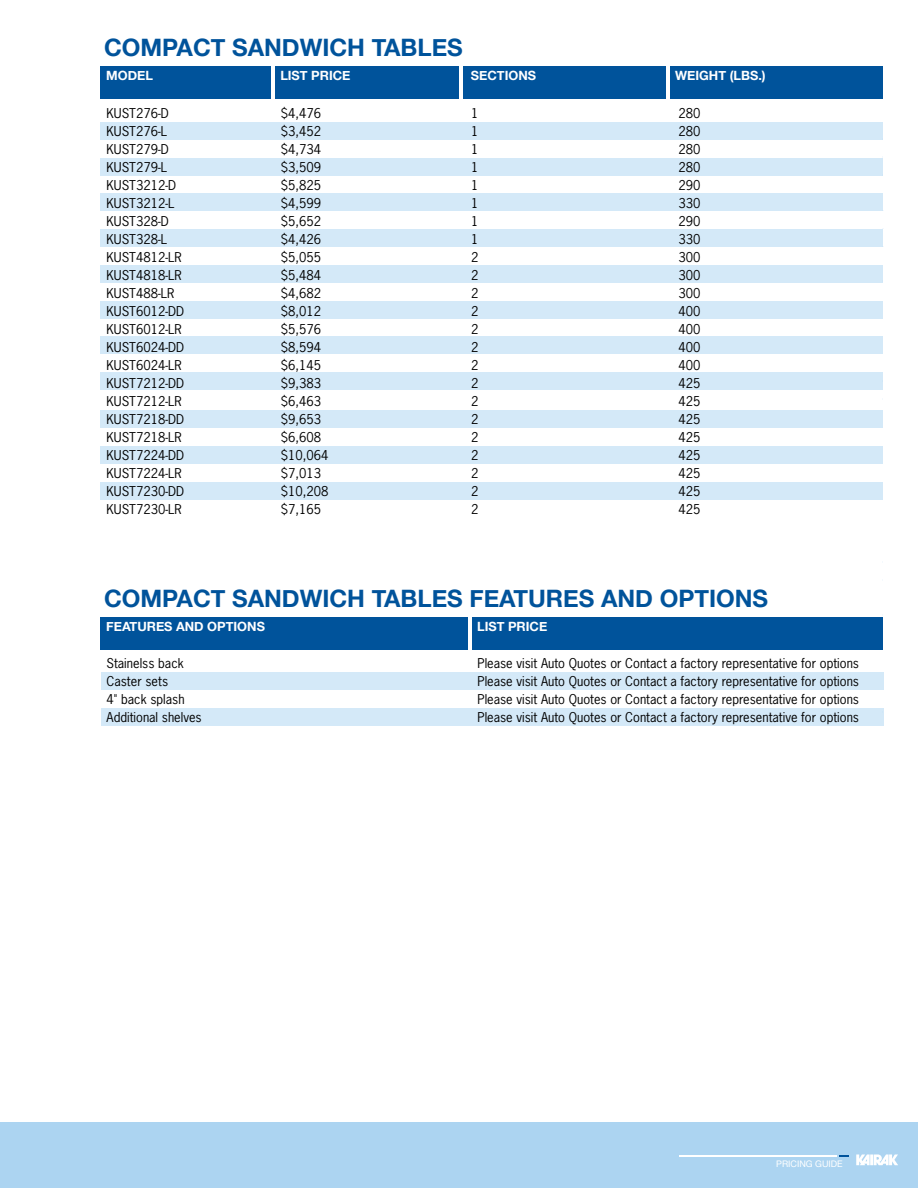
<style>
.page{position:relative;width:918px;height:1188px;background:#fff}
.page>*{position:absolute;margin:0;border:0;box-sizing:border-box;transform-origin:0 0}
.t1{font:700 24px "Helvetica Neue";color:#00539b}
.t2{font:12.75px/18px "News Gothic Std";color:#000}
.t3{font:700 12.75px "Helvetica Neue";color:#fff}
.t4{font:9px "Helvetica Neue";color:#fff}
</style>
<div class="page">
<div style="left:0;top:1123px;width:918px;height:65px;background:#acd4f1"></div>
<svg style="left:856px;top:1154px;width:42px;height:11px"></svg>
<hr style="left:679px;top:1155px;width:158px;height:1px;background:#fff">
<div style="left:101px;top:708px;width:782px;height:18px;background:#d4e9f8"></div>
<div style="left:101px;top:672px;width:782px;height:18px;background:#d4e9f8"></div>
<div style="left:101px;top:617px;width:782px;height:33px;background:#00539b"></div>
<hr style="left:468px;top:615px;width:4px;height:37px;background:#fff">
<div style="left:101px;top:122px;width:782px;height:17px;background:#d4e9f8"></div>
<div style="left:101px;top:158px;width:782px;height:17px;background:#d4e9f8"></div>
<div style="left:101px;top:66px;width:782px;height:33px;background:#00539b"></div>
<hr style="left:666px;top:64px;width:4px;height:38px;background:#fff">
<hr style="left:459px;top:64px;width:4px;height:38px;background:#fff">
<hr style="left:272px;top:64px;width:3px;height:38px;background:#fff">
<div style="left:101px;top:193px;width:782px;height:18px;background:#d4e9f8"></div>
<div style="left:101px;top:229px;width:782px;height:18px;background:#d4e9f8"></div>
<div style="left:101px;top:265px;width:782px;height:18px;background:#d4e9f8"></div>
<div style="left:101px;top:301px;width:782px;height:18px;background:#d4e9f8"></div>
<div style="left:101px;top:336px;width:782px;height:18px;background:#d4e9f8"></div>
<div style="left:101px;top:372px;width:782px;height:18px;background:#d4e9f8"></div>
<div style="left:101px;top:410px;width:782px;height:18px;background:#d4e9f8"></div>
<div style="left:101px;top:446px;width:782px;height:18px;background:#d4e9f8"></div>
<div style="left:101px;top:482px;width:782px;height:18px;background:#d4e9f8"></div>
<h1 class="t1" style="left:104px;top:28px;width:360px">COMPACT SANDWICH TABLES</h1>
<p class="t3" style="left:106px;top:66px;width:48px">MODEL</p>
<p class="t3" style="left:280px;top:66px;width:72px">LIST PRICE</p>
<p class="t3" style="left:471px;top:66px;width:67px">SECTIONS</p>
<p class="t2" style="left:107px;top:104px;width:79px">KUST276-D<br>KUST276-L<br>KUST279-D<br>KUST279-L<br>KUST3212-D<br>KUST3212-L<br>KUST328-D<br>KUST328-L<br>KUST4812-LR<br>KUST4818-LR<br>KUST488-LR<br>KUST6012-DD<br>KUST6012-LR<br>KUST6024-DD<br>KUST6024-LR<br>KUST7212-DD<br>KUST7212-LR<br>KUST7218-DD<br>KUST7218-LR<br>KUST7224-DD<br>KUST7224-LR<br>KUST7230-DD<br>KUST7230-LR</p>
<p class="t2" style="left:281px;top:104px;width:49px">$4,476 $3,452 $4,734 $3,509 $5,825 $4,599 $5,652 $4,426 $5,055 $5,484 $4,682 $8,012 $5,576 $8,594 $6,145 $9,383 $6,463 $9,653 $6,608 $10,064 $7,013 $10,208 $7,165</p>
<p class="t2" style="left:471px;top:104px;width:9px;text-align:justify">1<br>1<br>1<br>1<br>1<br>1<br>1<br>1<br>2<br>2<br>2<br>2<br>2<br>2<br>2<br>2<br>2<br>2<br>2<br>2<br>2<br>2<br>2</p>
<p class="t3" style="left:675px;top:66px;width:92px">WEIGHT (LBS.)</p>
<p class="t2" style="left:678px;top:104px;width:24px;text-align:justify">280<br>280<br>280<br>280<br>290<br>330<br>290<br>330<br>300<br>300<br>300<br>400<br>400<br>400<br>400<br>425<br>425<br>425<br>425<br>425<br>425<br>425<br>425</p>
<h1 class="t1" style="left:104px;top:579px;width:666px">COMPACT SANDWICH TABLES FEATURES AND OPTIONS</h1>
<p class="t3" style="left:106px;top:616px;width:160px">FEATURES AND OPTIONS</p>
<p class="t2" style="left:107px;top:654px;width:97px">Stainelss back<br>Caster sets<br>4" back splash<br>Additional shelves</p>
<p class="t3" style="left:477px;top:616px;width:72px">LIST PRICE</p>
<p class="t2" style="left:478px;top:654px;width:383px;text-align:justify">Please visit Auto Quotes or Contact a factory representative for options Please visit Auto Quotes or Contact a factory representative for options Please visit Auto Quotes or Contact a factory representative for options Please visit Auto Quotes or Contact a factory representative for options</p>
<p class="t4" style="left:776px;top:1157px;width:68px">PRICING GUIDE</p>
</div>
